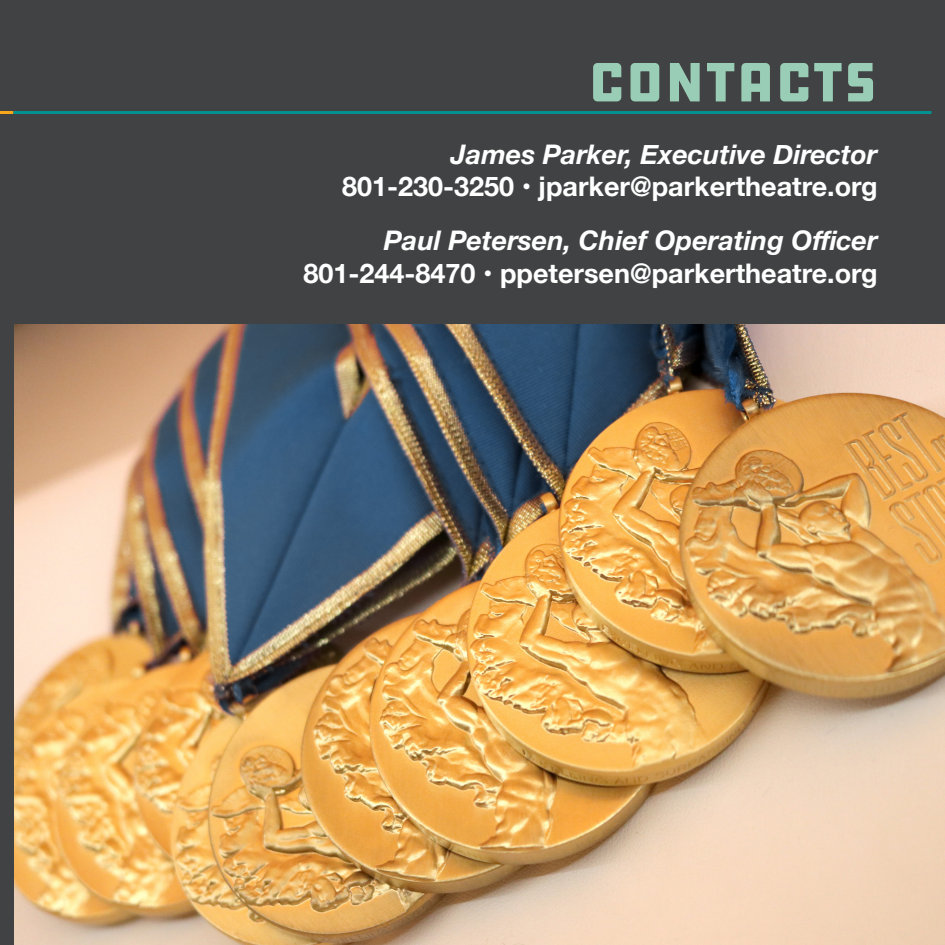
<style>
.page{position:relative;width:945px;height:945px;background:#fff}
.page>*{position:absolute;margin:0;border:0;box-sizing:border-box;transform-origin:0 0}
.t1{font:57px "DDC Hardware";color:#9acdb6}
.t2{font:700 27px "Helvetica Neue";color:#fff}
.t3{font:italic 700 27px "Helvetica Neue";color:#fff}
</style>
<div class="page">
<div style="left:0;top:0;width:15px;height:945px;background:#414243"></div>
<div style="left:14px;top:0;width:931px;height:945px;background:#414243"></div>
<hr style="left:0;top:111px;width:14px;height:3px;background:#f9a71b">
<hr style="left:14px;top:111px;width:918px;height:3px;background:#009190">
<img style="left:15px;top:325px;width:930px;height:620px">
<p class="t1" style="left:588px;top:46px;width:291px">CONTACTS</p>
<p class="t3" style="left:451px;top:133px;width:428px">James Parker, Executive Director</p>
<p class="t2" style="left:342px;top:165px;width:537px">801-230-3250 • jparker@parkertheatre.org</p>
<p class="t3" style="left:384px;top:219px;width:495px">Paul Petersen, Chief Operating Officer</p>
<p class="t2" style="left:304px;top:252px;width:575px">801-244-8470 • ppetersen@parkertheatre.org</p>
</div>
